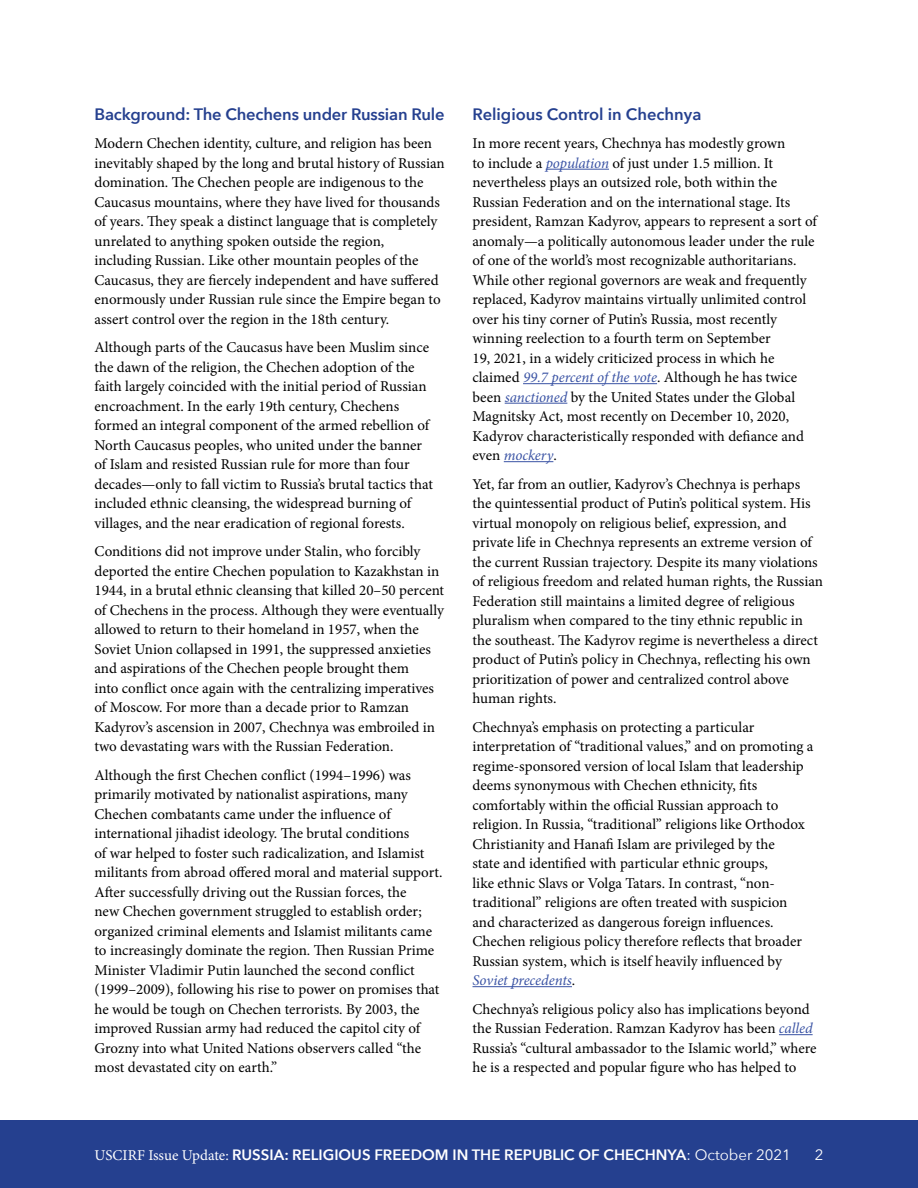
<style>
.page{position:relative;width:918px;height:1188px;background:#fff}
.page>*{position:absolute;margin:0;border:0;box-sizing:border-box;transform-origin:0 0}
.Subhead{font:600 16.5px "Avenir Next";letter-spacing:-.01em;color:#25408f}
.Body_no_indent{font:15px/19.5px "Minion Pro";color:#000}
.t1{font:600 15px "Avenir Next";color:#fff}
.t2{font:15px "Avenir Next";color:#fff}
.s1{font-style:italic;color:#3a53a4}
.s2{font-family:"Minion Pro";font-weight:400}
.s3{font-weight:400}
</style>
<div class="page">
<div style="left:0;top:1120px;width:918px;height:68px;background:#25408f"></div>
<hr style="left:546px;top:169px;width:63px;height:1px;background:#3a53a4">
<hr style="left:523px;top:383px;width:134px;height:1px;background:#3a53a4">
<hr style="left:505px;top:403px;width:62px;height:1px;background:#3a53a4">
<hr style="left:504px;top:461px;width:49px;height:1px;background:#3a53a4">
<hr style="left:472px;top:986px;width:100px;height:1px;background:#3a53a4">
<hr style="left:779px;top:1034px;width:34px;height:1px;background:#3a53a4">
<p class="Subhead" style="left:94px;top:100px;width:352px">Background: The Chechens under Russian Rule</p>
<p class="Body_no_indent" style="left:94px;top:134px;width:352px">Modern Chechen identity, culture, and religion has been inevitably shaped by the long and brutal history of Russian domination. The Chechen people are indigenous to the Caucasus mountains, where they have lived for thousands of years. They speak a distinct language that is completely unrelated to anything spoken outside the region, including Russian. Like other mountain peoples of the Caucasus, they are fiercely independent and have suffered enormously under Russian rule since the Empire began to assert control over the region in the 18th century.</p>
<p class="Body_no_indent" style="left:94px;top:338px;width:340px">Although parts of the Caucasus have been Muslim since the dawn of the religion, the Chechen adoption of the faith largely coincided with the initial period of Russian encroachment. In the early 19th century, Chechens formed an integral component of the armed rebellion of North Caucasus peoples, who united under the banner of Islam and resisted Russian rule for more than four decades—only to fall victim to Russia’s brutal tactics that included ethnic cleansing, the widespread burning of villages, and the near eradication of regional forests.</p>
<p class="Body_no_indent" style="left:94px;top:542px;width:351px">Conditions did not improve under Stalin, who forcibly deported the entire Chechen population to Kazakhstan in 1944, in a brutal ethnic cleansing that killed 20–50 percent of Chechens in the process. Although they were eventually allowed to return to their homeland in 1957, when the Soviet Union collapsed in 1991, the suppressed anxieties and aspirations of the Chechen people brought them<br>into conflict once again with the centralizing imperatives of Moscow. For more than a decade prior to Ramzan Kadyrov’s ascension in 2007, Chechnya was embroiled in two devastating wars with the Russian Federation.</p>
<p class="Body_no_indent" style="left:94px;top:765px;width:349px">Although the first Chechen conflict (1994–1996) was primarily motivated by nationalist aspirations, many Chechen combatants came under the influence of international jihadist ideology. The brutal conditions<br>of war helped to foster such radicalization, and Islamist militants from abroad offered moral and material support.<br>After successfully driving out the Russian forces, the<br>new Chechen government struggled to establish order; organized criminal elements and Islamist militants came to increasingly dominate the region. Then Russian Prime Minister Vladimir Putin launched the second conflict (1999–2009), following his rise to power on promises that he would be tough on Chechen terrorists. By 2003, the improved Russian army had reduced the capitol city of Grozny into what United Nations observers called “the most devastated city on earth.”</p>
<p class="Subhead" style="left:472px;top:100px;width:230px">Religious Control in Chechnya</p>
<p class="Body_no_indent" style="left:472px;top:134px;width:346px">In more recent years, Chechnya has modestly grown<br>to include a <span class="s1">population</span> of just under 1.5 million. It nevertheless plays an outsized role, both within the Russian Federation and on the international stage. Its president, Ramzan Kadyrov, appears to represent a sort of anomaly—a politically autonomous leader under the rule of one of the world’s most recognizable authoritarians.<br>While other regional governors are weak and frequently replaced, Kadyrov maintains virtually unlimited control over his tiny corner of Putin’s Russia, most recently winning reelection to a fourth term on September<br>19, 2021, in a widely criticized process in which he claimed <span class="s1">99.7 percent of the vote</span>. Although he has twice been <span class="s1">sanctioned</span> by the United States under the Global Magnitsky Act, most recently on December 10, 2020, Kadyrov characteristically responded with defiance and even <span class="s1">mockery</span>.</p>
<p class="Body_no_indent" style="left:472px;top:474px;width:352px">Yet, far from an outlier, Kadyrov’s Chechnya is perhaps<br>the quintessential product of Putin’s political system. His virtual monopoly on religious belief, expression, and private life in Chechnya represents an extreme version of the current Russian trajectory. Despite its many violations of religious freedom and related human rights, the Russian Federation still maintains a limited degree of religious pluralism when compared to the tiny ethnic republic in the southeast. The Kadyrov regime is nevertheless a direct product of Putin’s policy in Chechnya, reflecting his own prioritization of power and centralized control above human rights.</p>
<p class="Body_no_indent" style="left:472px;top:717px;width:342px">Chechnya’s emphasis on protecting a particular interpretation of “traditional values,” and on promoting a regime-sponsored version of local Islam that leadership deems synonymous with Chechen ethnicity, fits comfortably within the official Russian approach to religion. In Russia, “traditional” religions like Orthodox Christianity and Hanafi Islam are privileged by the<br>state and identified with particular ethnic groups,<br>like ethnic Slavs or Volga Tatars. In contrast, “non&shy;traditional” religions are often treated with suspicion and characterized as dangerous foreign influences.<br>Chechen religious policy therefore reflects that broader Russian system, which is itself heavily influenced by <span class="s1">Soviet precedents</span>.</p>
<p class="Body_no_indent" style="left:472px;top:999px;width:346px">Chechnya’s religious policy also has implications beyond the Russian Federation. Ramzan Kadyrov has been <span class="s1">called </span>Russia’s “cultural ambassador to the Islamic world,” where he is a respected and popular figure who has helped to</p>
<p class="t1" style="left:94px;top:1142px;width:698px"><span class="s2">USCIRF Issue Update:</span> RUSSIA: RELIGIOUS FREEDOM IN THE REPUBLIC OF CHECHNYA<span class="s3">: October 2021</span></p>
<p class="t2" style="left:815px;top:1142px;width:10px">2</p>
</div>
